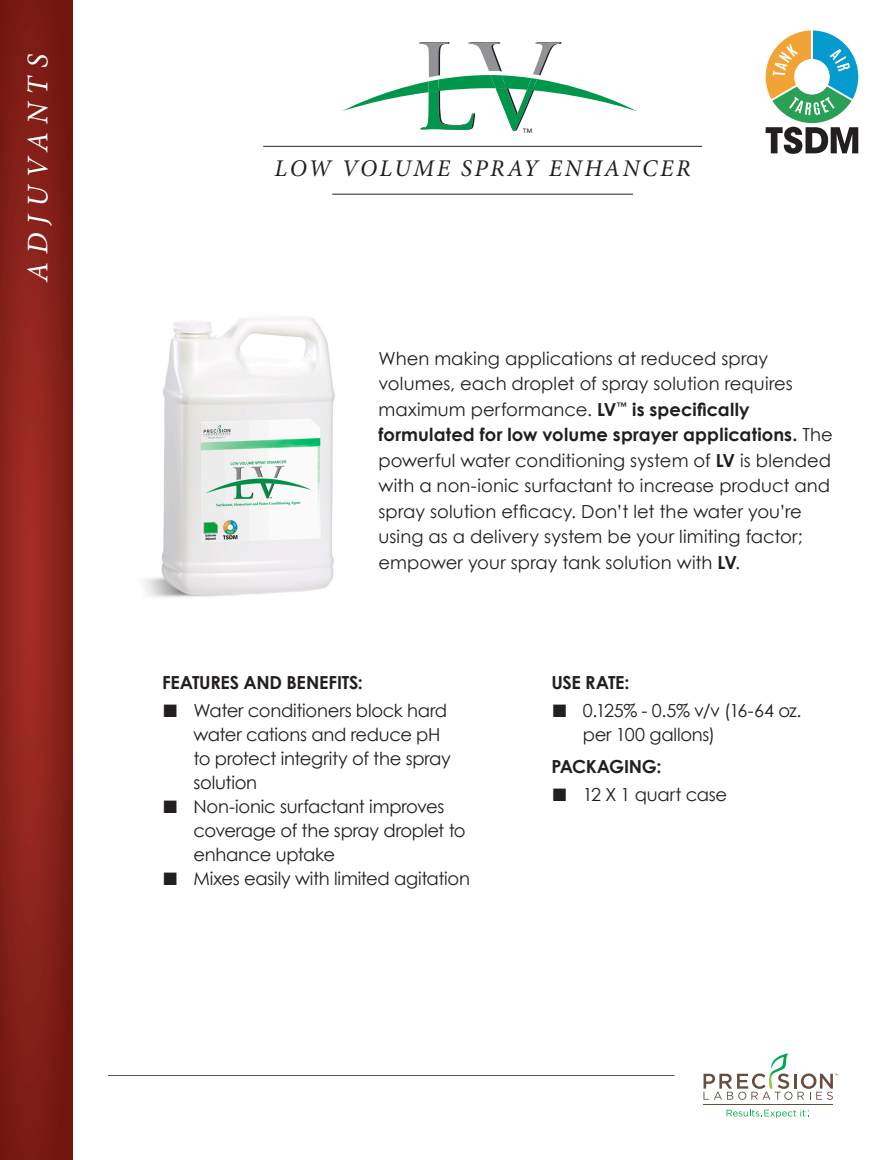
<style>
.page{position:relative;width:891px;height:1160px;background:#fff}
.page>*{position:absolute;margin:0;border:0;box-sizing:border-box;transform-origin:0 0}
.t1{font:italic 30px "Minion Pro";color:#fff}
.t2{font:italic 24px "Minion Pro";letter-spacing:.1em;color:#231f20}
.t3{font:18px/25.5px "Century Gothic";letter-spacing:-.005em;color:#231f20}
.t4{font:700 18px "Century Gothic";letter-spacing:-.015em;color:#231f20}
.t5{font:10.5px "Avenir Next";color:#231f20}
.s1{font-weight:700}
</style>
<div class="page">
<svg style="left:0;top:0;width:73px;height:1160px;background:#86201a"></svg>
<hr style="left:108px;top:1075px;width:566px;height:1px;background:#57585a">
<svg style="left:727px;top:1109px;width:82px;height:9px"></svg>
<hr style="left:703px;top:1104px;width:130px;height:1px;background:#674e3f">
<svg style="left:703px;top:1053px;width:135px;height:47px"></svg>
<img style="left:145px;top:317px;width:190px;height:281px">
<hr style="left:332px;top:194px;width:301px;height:1px;background:#3e3e3f">
<hr style="left:263px;top:146px;width:439px;height:1px;background:#3e3e3f">
<svg style="left:342px;top:42px;width:295px;height:89px"></svg>
<svg style="left:766px;top:30px;width:92px;height:124px"></svg>
<p class="t1" style="left:18px;top:282px;width:229px;rotate:-90deg">ADJUVANTS</p>
<p class="t5" style="left:522px;top:123px;width:12px">™</p>
<p class="t2" style="left:275px;top:152px;width:417px">LOW VOLUME SPRAY ENHANCER</p>
<p class="t3" style="left:379px;top:345px;width:456px">When making applications at reduced spray volumes, each droplet of spray solution requires maximum performance. <span class="s1">LV</span><sup>™</sup> <span class="s1">is specifically formulated for low volume sprayer applications.</span> The powerful water conditioning system of <span class="s1">LV</span> is blended with a non-ionic surfactant to increase product and spray solution efficacy. Don’t let the water you’re using as a delivery system be your limiting factor; empower your spray tank solution with <span class="s1">LV</span>.</p>
<p class="t4" style="left:162px;top:671px;width:203px">FEATURES AND BENEFITS:</p>
<p class="t3" style="left:194px;top:698px;width:259px;line-height:24px;text-indent:-30px">■ Water conditioners block hard water cations and reduce pH to protect integrity of the spray solution</p>
<p class="t3" style="left:194px;top:794px;width:274px;line-height:24px;text-indent:-30px">■ Non-ionic surfactant improves coverage of the spray droplet to enhance uptake</p>
<p class="t3" style="left:164px;top:865px;width:308px">■ Mixes easily with limited agitation</p>
<p class="t4" style="left:551px;top:671px;width:80px">USE RATE:</p>
<p class="t3" style="left:583px;top:698px;width:220px;line-height:24px;text-indent:-30px">■ 0.125% - 0.5% v/v (16-64 oz. per 100 gallons)</p>
<p class="t4" style="left:551px;top:755px;width:112px">PACKAGING:</p>
<p class="t3" style="left:553px;top:781px;width:176px">■ 12 X 1 quart case</p>
</div>
